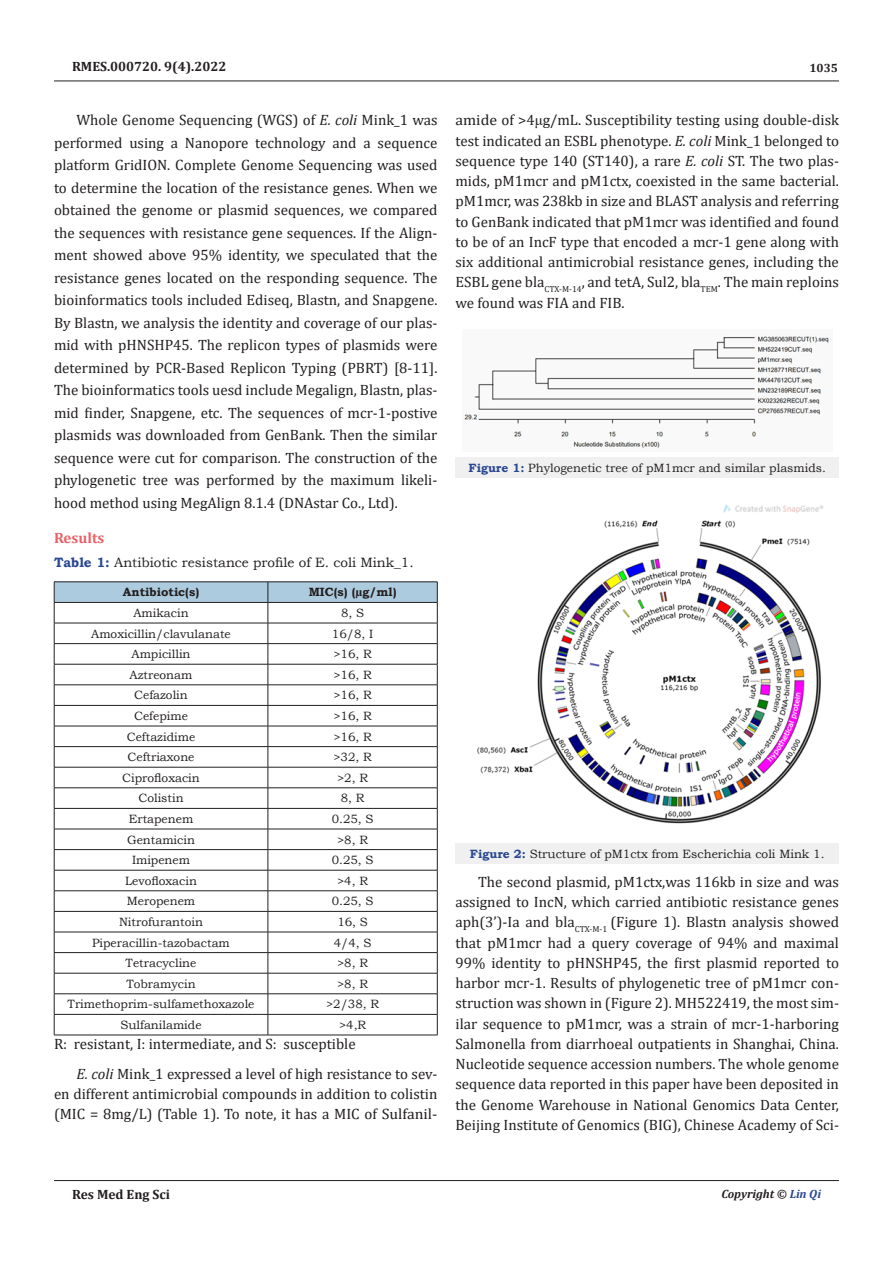
<style>
.page{position:relative;width:893px;height:1263px;background:#fff}
.page>*{position:absolute;margin:0;border:0;box-sizing:border-box;transform-origin:0 0}
.t1{font:15px/22.5px "Cambria";color:#231f20;text-align:justify}
.t2{font:15px/20.2px "Cambria";color:#231f20;text-align:justify;scale:1.05 1}
.t3{font:700 15px "Cambria";color:#ea6165}
.t4{font:13.5px "Bookman Old Style";color:#231f20}
.t5{font:700 13.5px "Cambria";color:#231f20}
.t6{font:12px "Bookman Old Style";color:#231f20}
.t7{font:700 12px "Bookman Old Style";color:#231f20}
.t8{font:italic 700 12px "Cambria";color:#231f20}
.t9{font:700 12px "Cambria";color:#231f20}
.s1{font-style:italic}
.s2{font-weight:700;color:#2a4791}
.s3{font-family:"Times New Roman"}
.s4{color:#2a4791}
</style>
<div class="page">
<hr style="left:54px;top:81px;width:785px;height:1px;background:#231f20">
<hr style="left:54px;top:1180px;width:785px;height:1px;background:#231f20">
<hr style="left:54px;top:581px;width:214px;height:1px;background:#231f20">
<hr style="left:268px;top:581px;width:169px;height:1px;background:#231f20">
<svg style="left:54px;top:582px;width:384px;height:453px"></svg>
<hr style="left:54px;top:1035px;width:214px;height:1px;background:#231f20">
<hr style="left:268px;top:1035px;width:169px;height:1px;background:#231f20">
<div style="left:455px;top:457px;width:384px;height:21px;background:#f0f0f0"></div>
<img style="left:464px;top:336px;width:365px;height:113px">
<div style="left:455px;top:843px;width:384px;height:20px;background:#f0f0f0"></div>
<img style="left:477px;top:505px;width:347px;height:319px">
<p class="t5" style="left:72px;top:56px;width:156px">RMES.000720. 9(4).2022</p>
<p class="t1" style="left:54px;top:109px;width:385px;text-indent:22px">Whole Genome Sequencing (WGS) of <span class="s1">E. coli</span> Mink_1 was performed using a Nanopore technology and a sequence platform GridION. Complete Genome Sequencing was used to determine the location of the resistance genes. When we obtained the genome or plasmid sequences, we compared the sequences with resistance gene sequences. If the Align&shy;ment showed above 95% identity, we speculated that the resistance genes located on the responding sequence. The bioinformatics tools included Ediseq, Blastn, and Snapgene.<br>By Blastn, we analysis the identity and coverage of our plas&shy;mid with pHNSHP45. The replicon types of plasmids were determined by PCR-Based Replicon Typing (PBRT) [8-11].<br>The bioinformatics tools uesd include Megalign, Blastn, plas&shy;mid finder, Snapgene, etc. The sequences of mcr-1-postive plasmids was downloaded from GenBank. Then the similar sequence were cut for comparison. The construction of the phylogenetic tree was performed by the maximum likeli&shy;hood method using MegAlign 8.1.4 (DNAstar Co., Ltd).</p>
<p class="t3" style="left:54px;top:527px;width:52px">Results</p>
<p class="t4" style="left:54px;top:553px;width:361px"><span class="s2">Table 1:</span> Antibiotic resistance profile of E. coli Mink_1.</p>
<p class="t7" style="left:123px;top:584px;width:78px">Antibiotic(s)</p>
<p class="t7" style="left:309px;top:584px;width:89px">MIC(s) (µg/ml)</p>
<p class="t6" style="left:133px;top:605px;width:57px">Amikacin</p>
<p class="t6" style="left:341px;top:605px;width:25px">8, S</p>
<p class="t6" style="left:91px;top:626px;width:141px">Amoxicillin/clavulanate</p>
<p class="t6" style="left:332px;top:626px;width:43px">16/8, I</p>
<p class="t6" style="left:132px;top:646px;width:61px">Ampicillin</p>
<p class="t6" style="left:333px;top:646px;width:40px">&gt;16, R</p>
<p class="t6" style="left:130px;top:667px;width:64px">Aztreonam</p>
<p class="t6" style="left:333px;top:667px;width:40px">&gt;16, R</p>
<p class="t6" style="left:134px;top:687px;width:55px">Cefazolin</p>
<p class="t6" style="left:333px;top:687px;width:40px">&gt;16, R</p>
<p class="t6" style="left:134px;top:708px;width:55px">Cefepime</p>
<p class="t6" style="left:333px;top:708px;width:40px">&gt;16, R</p>
<p class="t6" style="left:127px;top:729px;width:70px">Ceftazidime</p>
<p class="t6" style="left:333px;top:729px;width:40px">&gt;16, R</p>
<p class="t6" style="left:128px;top:749px;width:68px">Ceftriaxone</p>
<p class="t6" style="left:333px;top:749px;width:40px">&gt;32, R</p>
<p class="t6" style="left:122px;top:770px;width:79px">Ciprofloxacin</p>
<p class="t6" style="left:337px;top:770px;width:32px">&gt;2, R</p>
<p class="t6" style="left:138px;top:790px;width:47px">Colistin</p>
<p class="t6" style="left:341px;top:790px;width:25px">8, R</p>
<p class="t6" style="left:129px;top:811px;width:66px">Ertapenem</p>
<p class="t6" style="left:332px;top:811px;width:43px">0.25, S</p>
<p class="t6" style="left:127px;top:832px;width:69px">Gentamicin</p>
<p class="t6" style="left:337px;top:832px;width:32px">&gt;8, R</p>
<p class="t6" style="left:132px;top:852px;width:60px">Imipenem</p>
<p class="t6" style="left:332px;top:852px;width:43px">0.25, S</p>
<p class="t6" style="left:125px;top:873px;width:73px">Levofloxacin</p>
<p class="t6" style="left:337px;top:873px;width:32px">&gt;4, R</p>
<p class="t6" style="left:127px;top:893px;width:70px">Meropenem</p>
<p class="t6" style="left:332px;top:893px;width:43px">0.25, S</p>
<p class="t6" style="left:119px;top:914px;width:86px">Nitrofurantoin</p>
<p class="t6" style="left:337px;top:914px;width:32px">16, S</p>
<p class="t6" style="left:92px;top:935px;width:139px">Piperacillin-tazobactam</p>
<p class="t6" style="left:334px;top:935px;width:39px">4/4, S</p>
<p class="t6" style="left:126px;top:955px;width:72px">Tetracycline</p>
<p class="t6" style="left:337px;top:955px;width:32px">&gt;8, R</p>
<p class="t6" style="left:126px;top:976px;width:71px">Tobramycin</p>
<p class="t6" style="left:337px;top:976px;width:32px">&gt;8, R</p>
<p class="t6" style="left:68px;top:996px;width:188px">Trimethoprim-sulfamethoxazole</p>
<p class="t6" style="left:326px;top:996px;width:55px">&gt;2/38, R</p>
<p class="t6" style="left:120px;top:1017px;width:83px">Sulfanilamide</p>
<p class="t6" style="left:339px;top:1017px;width:29px">&gt;4,R</p>
<p class="t1" style="left:54px;top:1033px;width:303px">R: resistant, I: intermediate, and S: susceptible</p>
<p class="t1" style="left:54px;top:1063px;width:385px;line-height:20.2px;text-indent:22px"><span class="s1">E. coli</span> Mink_1 expressed a level of high resistance to sev&shy;en different antimicrobial compounds in addition to colistin (MIC = 8mg/L) (Table 1). To note, it has a MIC of Sulfanil-</p>
<p class="t9" style="left:809px;top:60px;width:30px">1035</p>
<p class="t2" style="left:455px;top:110px;width:367px">amide of &gt;4<span class="s3">μ</span>g/mL. Susceptibility testing using double-disk test indicated an ESBL phenotype. <span class="s1">E. coli</span> Mink_1 belonged to sequence type 140 (ST140), a rare <span class="s1">E. coli</span> ST. The two plas&shy;mids, pM1mcr and pM1ctx, coexisted in the same bacterial. pM1mcr, was 238kb in size and BLAST analysis and referring to GenBank indicated that pM1mcr was identified and found to be of an IncF type that encoded a mcr-1 gene along with six additional antimicrobial resistance genes, including the ESBL gene bla<sub>CTX-M-14</sub>, and tetA, Sul2, bla<sub>TEM</sub>. The main reploins we found was FIA and FIB.</p>
<p class="t6" style="left:469px;top:460px;width:359px"><span class="s2">Figure 1:</span> Phylogenetic tree of pM1mcr and similar plasmids.</p>
<p class="t6" style="left:470px;top:846px;width:356px"><span class="s2">Figure 2:</span> Structure of pM1ctx from Escherichia coli Mink 1.</p>
<p class="t1" style="left:455px;top:871px;width:385px;line-height:20.2px;text-indent:22px">The second plasmid, pM1ctx,was 116kb in size and was assigned to IncN, which carried antibiotic resistance genes aph(3’)-Ia and bla<sub>CTX-M-1</sub> (Figure 1). Blastn analysis showed that pM1mcr had a query coverage of 94% and maximal 99% identity to pHNSHP45, the first plasmid reported to harbor mcr-1. Results of phylogenetic tree of pM1mcr con&shy;struction was shown in (Figure 2). MH522419, the most sim&shy;ilar sequence to pM1mcr, was a strain of mcr-1-harboring Salmonella from diarrhoeal outpatients in Shanghai, China.<br>Nucleotide sequence accession numbers. The whole genome sequence data reported in this paper have been deposited in the Genome Warehouse in National Genomics Data Center, Beijing Institute of Genomics (BIG), Chinese Academy of Sci-</p>
<p class="t5" style="left:72px;top:1185px;width:100px">Res Med Eng Sci</p>
<p class="t8" style="left:721px;top:1185px;width:101px">Copyright © <span class="s4">Lin Qi</span></p>
</div>
